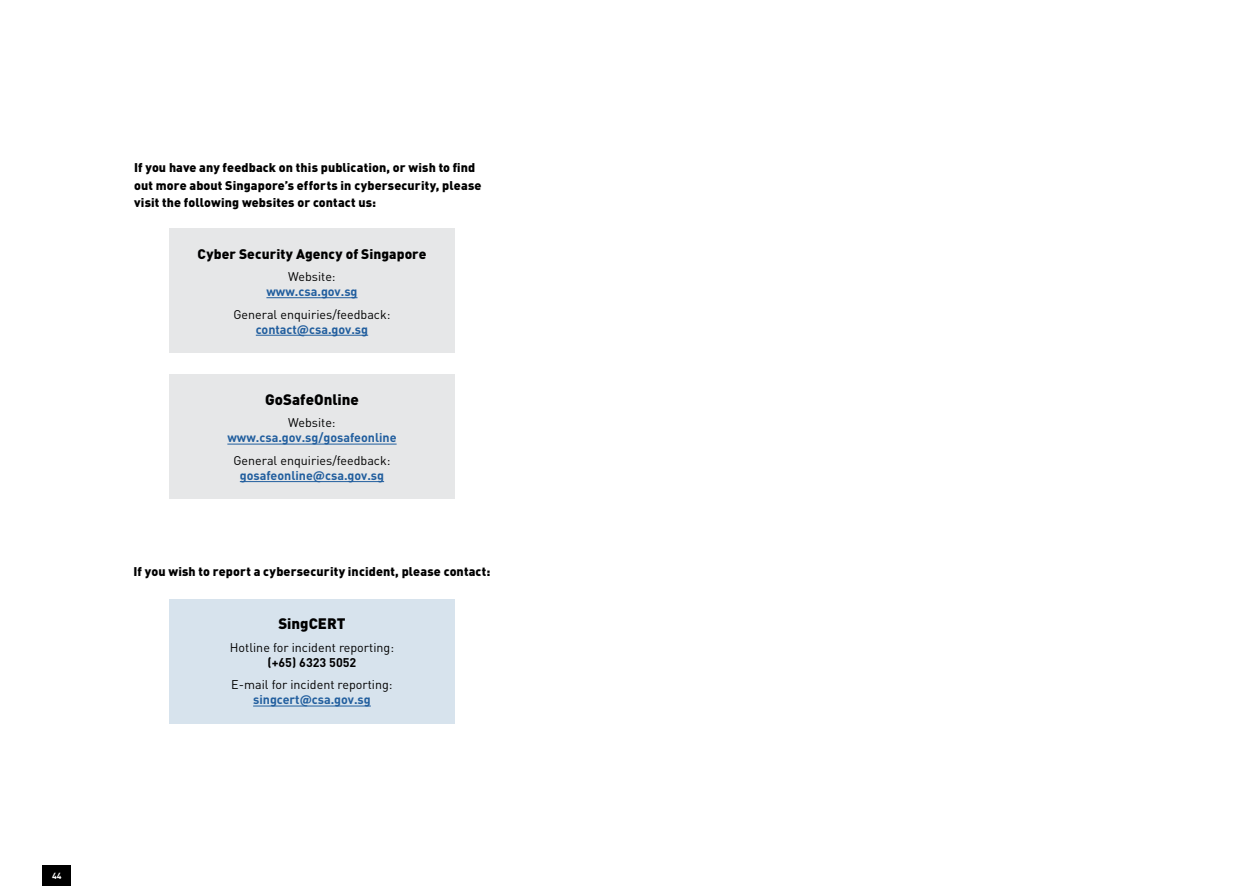
<style>
.page{position:relative;width:1248px;height:886px;background:#fff}
.page>*{position:absolute;margin:0;border:0;box-sizing:border-box;transform-origin:0 0}
.t1{font:900 15px "DIN Pro";color:#000}
.t2{font:900 13.75px "DIN Pro";letter-spacing:.005em;color:#000}
.t3{font:900 12.5px/17.5px "DIN Pro";letter-spacing:.01em;color:#000}
.t4{font:12.5px "DIN Pro";color:#000}
.t5{font:700 12.5px "DIN Pro";color:#215e9e}
.t6{font:700 12.5px "DIN Pro";color:#000}
.t7{font:700 8.75px "DIN Pro";color:#fff}
</style>
<div class="page">
<div style="left:169px;top:228px;width:285px;height:125px;background:#e6e7e8"></div>
<div style="left:169px;top:374px;width:285px;height:125px;background:#e6e7e8"></div>
<hr style="left:266px;top:297px;width:91px;height:1px;background:#215e9e">
<hr style="left:256px;top:335px;width:112px;height:1px;background:#215e9e">
<hr style="left:227px;top:444px;width:169px;height:1px;background:#215e9e">
<hr style="left:240px;top:481px;width:144px;height:1px;background:#215e9e">
<div style="left:169px;top:599px;width:285px;height:124px;background:#d7e3ed"></div>
<hr style="left:253px;top:706px;width:118px;height:1px;background:#215e9e">
<div style="left:43px;top:865px;width:28px;height:21px;background:#000"></div>
<p class="t7" style="left:52px;top:869px;width:11px">44</p>
<p class="t3" style="left:134px;top:158px;width:349px">If you have any feedback on this publication, or wish to find out more about Singapore’s efforts in cybersecurity, please visit the following websites or contact us:</p>
<p class="t2" style="left:197px;top:244px;width:230px">Cyber Security Agency of Singapore</p>
<p class="t4" style="left:288px;top:268px;width:49px">Website:</p>
<p class="t5" style="left:266px;top:283px;width:93px">www.csa.gov.sg</p>
<p class="t4" style="left:233px;top:305px;width:158px">General enquiries/feedback:</p>
<p class="t5" style="left:256px;top:320px;width:114px">contact@csa.gov.sg</p>
<p class="t1" style="left:265px;top:389px;width:95px">GoSafeOnline</p>
<p class="t4" style="left:288px;top:414px;width:49px">Website:</p>
<p class="t5" style="left:227px;top:429px;width:171px">www.csa.gov.sg/gosafeonline</p>
<p class="t4" style="left:233px;top:452px;width:158px">General enquiries/feedback:</p>
<p class="t5" style="left:240px;top:467px;width:146px">gosafeonline@csa.gov.sg</p>
<p class="t3" style="left:133px;top:562px;width:358px">If you wish to report a cybersecurity incident, please contact:</p>
<p class="t1" style="left:278px;top:614px;width:69px">SingCERT</p>
<p class="t4" style="left:230px;top:639px;width:165px">Hotline for incident reporting:</p>
<p class="t6" style="left:267px;top:654px;width:90px">(+65) 6323 5052</p>
<p class="t4" style="left:231px;top:676px;width:163px">E-mail for incident reporting:</p>
<p class="t5" style="left:253px;top:691px;width:119px">singcert@csa.gov.sg</p>
</div>
